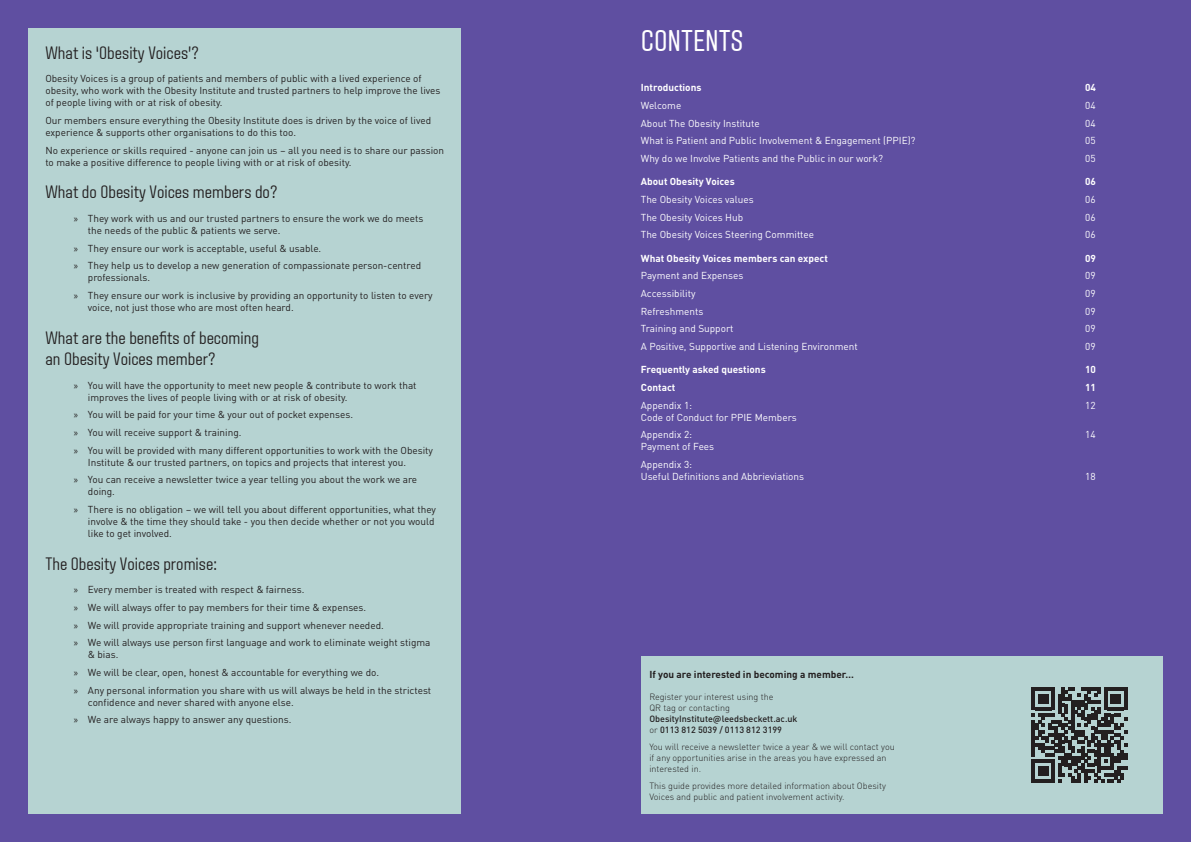
<style>
.page{position:relative;width:1191px;height:842px;background:#5f4fa1}
.page>*{position:absolute;margin:0;border:0;box-sizing:border-box;transform-origin:0 0}
.t1{font:30px "Aveny TLBU";color:#fff}
.t2{font:300 18px/21.6px "Aveny TLBU";color:#231f20}
.t3{font:10px/17.7px "DIN Pro";color:#231f20}
.t4{font:10px/17.7px "DIN Pro";color:#fff}
.t5{font:700 10px/17.7px "DIN Pro";color:#fff}
.t6{font:700 10px "DIN Pro";color:#231f20}
.t7{font:300 9px/11px "DIN Pro";color:#231f20}
.t8{font:500 9px/11px "DIN Pro";color:#231f20}
.s1{font-family:"Myriad Pro"}
.s2{font-weight:300}
</style>
<div class="page">
<div style="left:28px;top:28px;width:433px;height:786px;background:#b6d3d2"></div>
<div style="left:641px;top:656px;width:521px;height:158px;background:#b6d3d2"></div>
<svg style="left:1031px;top:687px;width:96px;height:96px"></svg>
<h2 class="t2" style="left:45px;top:42px;width:155px">What is ‘Obesity Voices’?</h2>
<p class="t3" style="left:45px;top:72px;width:397px;line-height:12px">Obesity Voices is a group of patients and members of public with a lived experience of obesity, who work with the Obesity Institute and trusted partners to help improve the lives of people living with or at risk of obesity.</p>
<p class="t3" style="left:45px;top:114px;width:387px;line-height:12px">Our members ensure everything the Obesity Institute does is driven by the voice of lived experience &amp; supports other organisations to do this too.</p>
<p class="t3" style="left:45px;top:143px;width:400px;line-height:12px">No experience or skills required - anyone can join us – all you need is to share our passion to make a positive difference to people living with or at risk of obesity.</p>
<h2 class="t2" style="left:45px;top:182px;width:234px">What do Obesity Voices members do?</h2>
<p class="t3" style="left:88px;top:212px;width:337px;line-height:12px;text-indent:-14px"><span class="s1">»</span> They work with us and our trusted partners to ensure the work we do meets the needs of the public &amp; patients we serve.</p>
<p class="t3" style="left:74px;top:238px;width:349px"><span class="s1">»</span> They ensure our work is acceptable, useful &amp; usable.<br><span class="s1">»</span> They help us to develop a new generation of compassionate person-centred</p>
<p class="t3" style="left:74px;top:268px;width:360px;text-indent:14px">professionals.<br><span class="s1">»</span> They ensure our work is inclusive by providing an opportunity to listen to every</p>
<p class="t3" style="left:88px;top:298px;width:207px">voice, not just those who are most often heard.</p>
<h2 class="t2" style="left:45px;top:327px;width:215px">What are the benefits of becoming an Obesity Voices member?</h2>
<p class="t3" style="left:88px;top:378px;width:330px;line-height:12px;text-indent:-14px"><span class="s1">»</span> You will have the opportunity to meet new people &amp; contribute to work that improves the lives of people living with or at risk of obesity.</p>
<p class="t3" style="left:74px;top:405px;width:361px"><span class="s1">»</span> You will be paid for your time &amp; your out of pocket expenses.<br><span class="s1">»</span> You will receive support &amp; training.<br><span class="s1">»</span> You will be provided with many different opportunities to work with the Obesity</p>
<p class="t3" style="left:74px;top:453px;width:345px;text-align:center">Institute &amp; our trusted partners, on topics and projects that interest you.<br><span class="s1">»</span> You can receive a newsletter twice a year telling you about the work we are</p>
<p class="t3" style="left:74px;top:482px;width:364px;text-indent:14px">doing.<br><span class="s1">»</span> There is no obligation – we will tell you about different opportunities, what they</p>
<p class="t3" style="left:88px;top:515px;width:348px;line-height:12px">involve &amp; the time they should take - you then decide whether or not you would like to get involved.</p>
<h2 class="t2" style="left:45px;top:553px;width:173px">The Obesity Voices promise:</h2>
<p class="t3" style="left:74px;top:580px;width:358px"><span class="s1">»</span> Every member is treated with respect &amp; fairness.<br><span class="s1">»</span> We will always offer to pay members for their time &amp; expenses.<br><span class="s1">»</span> We will provide appropriate training and support whenever needed.<br><span class="s1">»</span> We will always use person first language and work to eliminate weight stigma</p>
<p class="t3" style="left:74px;top:645px;width:359px;text-indent:14px">&amp; bias.<br><span class="s1">»</span> We will be clear, open, honest &amp; accountable for everything we do.<br><span class="s1">»</span> Any personal information you share with us will always be held in the strictest</p>
<p class="t3" style="left:74px;top:693px;width:221px;text-align:right">confidence and never shared with anyone else.<br><span class="s1">»</span> We are always happy to answer any questions.</p>
<h1 class="t1" style="left:641px;top:24px;width:104px">CONTENTS</h1>
<p class="t5" style="left:641px;top:78px;width:62px">Introductions</p>
<p class="t4" style="left:641px;top:96px;width:276px">Welcome<br>About The Obesity Institute<br>What is Patient and Public Involvement &amp; Engagement (PPIE)?<br>Why do we Involve Patients and the Public in our work?</p>
<p class="t5" style="left:641px;top:172px;width:95px">About Obesity Voices</p>
<p class="t4" style="left:641px;top:190px;width:175px">The Obesity Voices values<br>The Obesity Voices Hub<br>The Obesity Voices Steering Committee</p>
<p class="t5" style="left:641px;top:248px;width:188px">What Obesity Voices members can expect</p>
<p class="t4" style="left:641px;top:266px;width:218px">Payment and Expenses<br>Accessibility<br>Refreshments<br>Training and Support<br>A Positive, Supportive and Listening Environment</p>
<p class="t5" style="left:641px;top:360px;width:126px">Frequently asked questions<br>Contact</p>
<p class="t4" style="left:641px;top:398px;width:157px;line-height:12px">Appendix 1:<br>Code of Conduct for PPIE Members</p>
<p class="t4" style="left:641px;top:428px;width:75px;line-height:12px">Appendix 2:<br>Payment of Fees</p>
<p class="t4" style="left:641px;top:458px;width:165px;line-height:12px">Appendix 3:<br>Useful Definitions and Abbrieviations</p>
<p class="t6" style="left:649px;top:666px;width:206px">If you are interested in becoming a member…</p>
<p class="t7" style="left:649px;top:691px;width:125px">Register your interest using the<br>QR tag or contacting</p>
<p class="t8" style="left:649px;top:713px;width:150px">ObesityInstitute@leedsbeckett.ac.uk <span class="s2">or</span> 0113 812 5039 / 0113 812 3199</p>
<p class="t7" style="left:649px;top:741px;width:247px">You will receive a newsletter twice a year &amp; we will contact you if any opportunities arise in the areas you have expressed an interested in.</p>
<p class="t7" style="left:649px;top:779px;width:238px">This guide provides more detailed information about Obesity<br>Voices and public and patient involvement activity.</p>
<p class="t5" style="left:1085px;top:78px;width:12px">04</p>
<p class="t4" style="left:1085px;top:96px;width:12px;text-align:justify">04<br>04<br>05<br>05</p>
<p class="t5" style="left:1085px;top:172px;width:12px">06</p>
<p class="t4" style="left:1085px;top:190px;width:12px;text-align:justify">06<br>06<br>06</p>
<p class="t5" style="left:1085px;top:248px;width:12px">09</p>
<p class="t4" style="left:1085px;top:266px;width:12px;text-align:justify">09<br>09<br>09<br>09<br>09</p>
<p class="t5" style="left:1085px;top:360px;width:12px">10<br>11</p>
<p class="t4" style="left:1085px;top:395px;width:12px">12</p>
<p class="t4" style="left:1085px;top:425px;width:12px">14</p>
<p class="t4" style="left:1085px;top:467px;width:12px">18</p>
</div>
